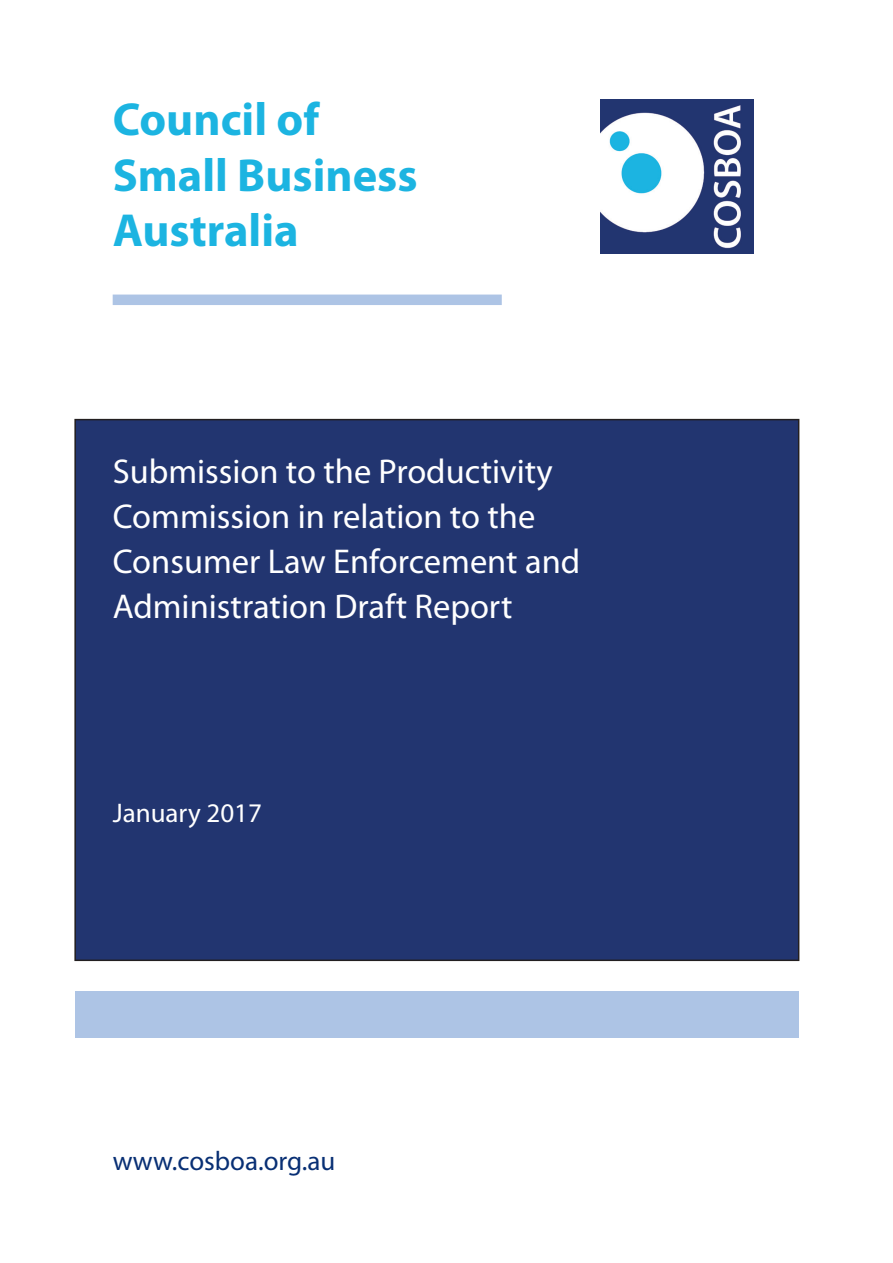
<style>
.page{position:relative;width:893px;height:1263px;background:#fff}
.page>*{position:absolute;margin:0;border:0;box-sizing:border-box;transform-origin:0 0}
.t1{font:700 46.5px/55.8px "Myriad Pro";color:#1cb4e1}
.t2{font:34.5px/45px "Myriad Pro";color:#fff}
.t3{font:27px "Myriad Pro";color:#082f74}
.t4{font:27px "Myriad Pro";color:#fff}
</style>
<div class="page">
<div style="left:75px;top:420px;width:724px;height:540px;background:#223570"></div>
<div style="left:75px;top:991px;width:724px;height:47px;background:#adc4e5"></div>
<img style="left:601px;top:100px;width:153px;height:153px">
<div style="left:113px;top:295px;width:389px;height:10px;background:#adc4e5"></div>
<p class="t1" style="left:113px;top:90px;width:306px">Council of<br>Small Business<br>Australia</p>
<p class="t2" style="left:113px;top:448px;width:469px">Submission to the Productivity<br>Commission in relation to the<br>Consumer Law Enforcement and<br>Administration Draft Report</p>
<p class="t4" style="left:113px;top:796px;width:151px">January 2017</p>
<p class="t3" style="left:113px;top:1144px;width:224px">www.cosboa.org.au</p>
</div>
